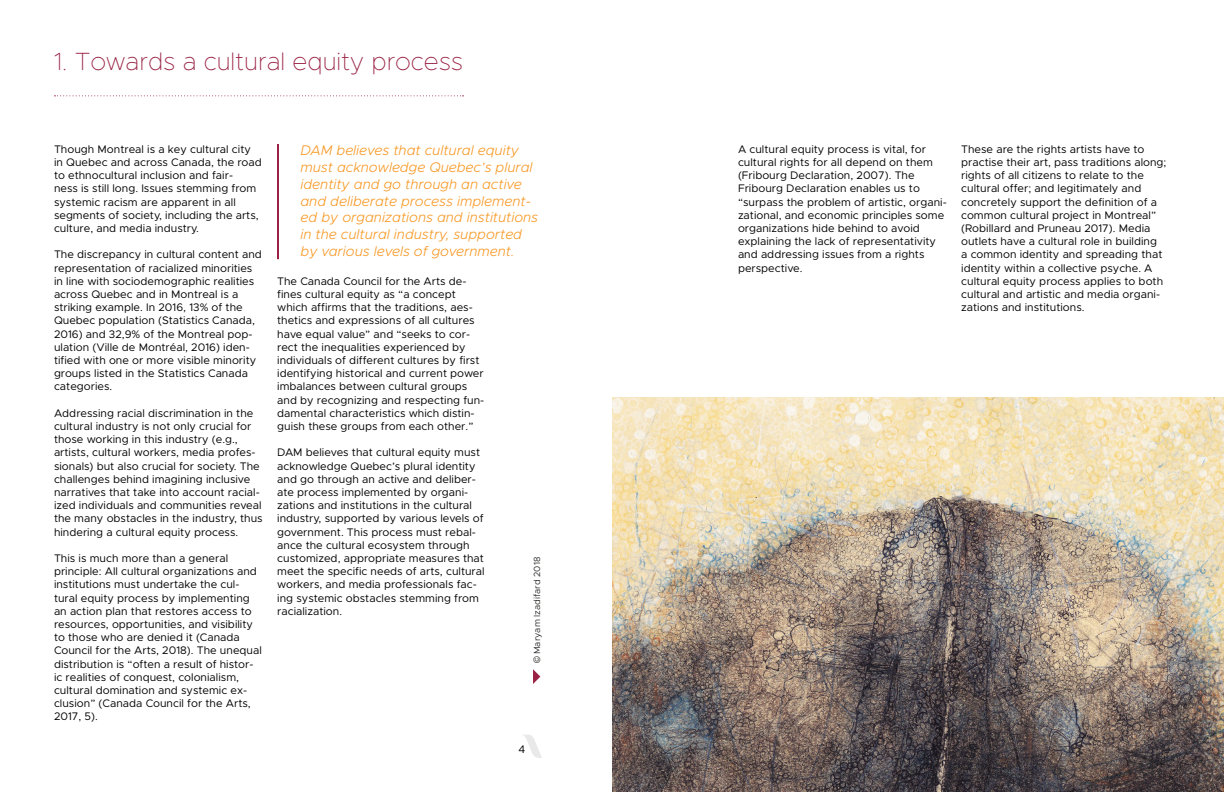
<style>
.page{position:relative;width:1224px;height:792px;background:#fff}
.page>*{position:absolute;margin:0;border:0;box-sizing:border-box;transform-origin:0 0}
.t1{font:100 25px "Metropolis";color:#992245}
.t2{font:italic 300 14px/16.8px "Metropolis";color:#f89721}
.t3{font:11px/13.2px "Metropolis";color:#000}
.t4{font:9px "Metropolis";color:#2f2e2c}
.s1{font-family:"Arial"}
</style>
<div class="page">
<svg style="left:523px;top:735px;width:19px;height:23px"></svg>
<svg style="left:54px;top:95px;width:410px;height:1px"></svg>
<hr style="left:277px;top:144px;width:2px;height:115px;background:#992245">
<svg style="left:533px;top:669px;width:7px;height:15px"></svg>
<img style="left:612px;top:398px;width:612px;height:394px">
<h1 class="t1" style="left:54px;top:46px;width:411px">1. Towards a cultural equity process</h1>
<p class="t3" style="left:54px;top:142px;width:209px">Though Montreal is a key cultural city in Quebec and across Canada, the road to ethnocultural inclusion and fair-<br>ness is still long. Issues stemming from systemic racism are apparent in all segments of society, including the arts, culture, and media industry.</p>
<p class="t3" style="left:54px;top:248px;width:209px">The discrepancy in cultural content and representation of racialized minorities in line with sociodemographic realities across Quebec and in Montreal is a striking example. In 2016, 13% of the Quebec population (Statistics Canada, 2016) and 32,9% of the Montreal pop&shy;ulation (Ville de Montréal, 2016) iden&shy;tified with one or more visible minority groups listed in the Statistics Canada categories.</p>
<p class="t3" style="left:54px;top:406px;width:210px">Addressing racial discrimination in the cultural industry is not only crucial for those working in this industry (e.g., artists, cultural workers, media profes&shy;sionals) but also crucial for society. The challenges behind imagining inclusive narratives that take into account racial&shy;ized individuals and communities reveal the many obstacles in the industry, thus hindering a cultural equity process.</p>
<p class="t3" style="left:54px;top:552px;width:209px">This is much more than a general principle: All cultural organizations and institutions must undertake the cul&shy;tural equity process by implementing an action plan that restores access to resources, opportunities, and visibility to those who are denied it (Canada Council for the Arts, 2018). The unequal distribution is “often a result of histor&shy;ic realities of conquest, colonialism, cultural domination and systemic ex&shy;clusion” (Canada Council for the Arts, 2017, 5).</p>
<p class="t2" style="left:300px;top:142px;width:239px">DAM believes that cultural equity must acknowledge Quebec’s plural identity and go through an active and deliberate process implement&shy;ed by organizations and institutions in the cultural industry, supported by various levels of government.</p>
<p class="t3" style="left:277px;top:274px;width:209px">The Canada Council for the Arts de&shy;fines cultural equity as “a concept which affirms that the traditions, aes&shy;thetics and expressions of all cultures have equal value” and “seeks to cor&shy;rect the inequalities experienced by individuals of different cultures by first identifying historical and current power imbalances between cultural groups and by recognizing and respecting fun&shy;damental characteristics which distin&shy;guish these groups from each other.”</p>
<p class="t3" style="left:277px;top:446px;width:209px">DAM believes that cultural equity must acknowledge Quebec’s plural identity and go through an active and deliber&shy;ate process implemented by organi&shy;zations and institutions in the cultural industry, supported by various levels of government. This process must rebal&shy;ance the cultural ecosystem through customized, appropriate measures that meet the specific needs of arts, cultural workers, and media professionals fac&shy;ing systemic obstacles stemming from racialization.</p>
<p class="t4" style="left:531px;top:663px;width:108px;rotate:-90deg"><span class="s1">©</span> Maryam Izadifard 2018</p>
<p class="t3" style="left:519px;top:743px;width:8px">4</p>
<p class="t3" style="left:738px;top:142px;width:210px">A cultural equity process is vital, for cultural rights for all depend on them (Fribourg Declaration, 2007). The Fribourg Declaration enables us to “surpass the problem of artistic, organi&shy;zational, and economic principles some organizations hide behind to avoid explaining the lack of representativity and addressing issues from a rights perspective.</p>
<p class="t3" style="left:961px;top:142px;width:207px">These are the rights artists have to practise their art, pass traditions along; rights of all citizens to relate to the cultural offer; and legitimately and concretely support the definition of a common cultural project in Montreal” (Robillard and Pruneau 2017). Media outlets have a cultural role in building<br>a common identity and spreading that identity within a collective psyche. A cultural equity process applies to both cultural and artistic and media organi&shy;zations and institutions.</p>
</div>
